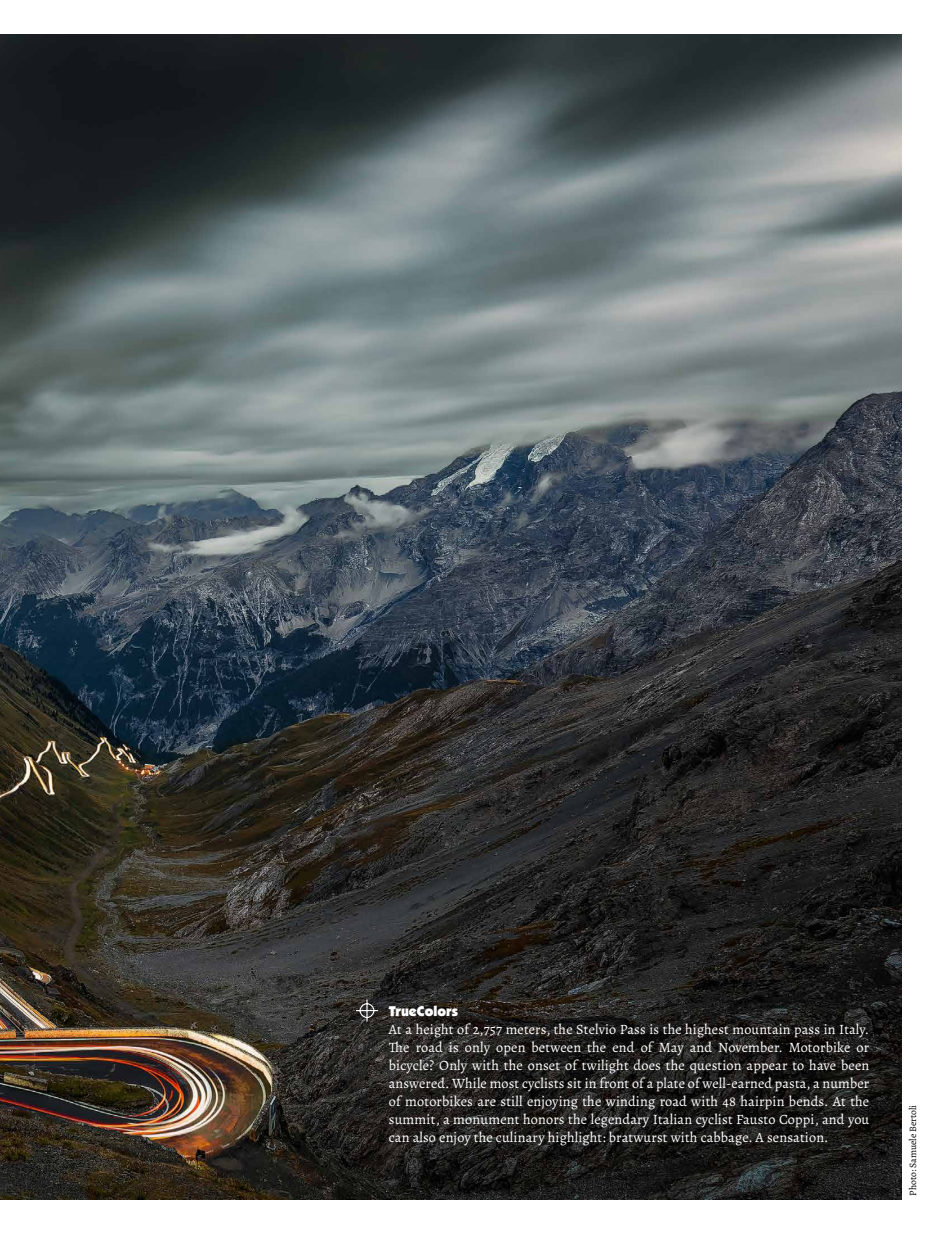
<style>
.page{position:relative;width:936px;height:1234px;background:#fff}
.page>*{position:absolute;margin:0;border:0;box-sizing:border-box;transform-origin:0 0}
.t1{font:14.25px/18px "Alegreya";letter-spacing:.01em;color:#fff;text-align:justify}
.t2{font:900 14.25px "ITC Kabel Std";color:#fff}
.t3{font:9.75px "Alegreya";color:#000}
</style>
<div class="page">
<img style="left:0;top:34px;width:901px;height:1165px">
<svg style="left:355px;top:998px;width:24px;height:24px"></svg>
<p class="t2" style="left:389px;top:1001px;width:71px">TrueColors</p>
<p class="t1" style="left:389px;top:1019px;width:482px">At a height of 2,757 meters, the Stelvio Pass is the highest mountain pass in Italy.<br>The road is only open between the end of May and November. Motorbike or bicycle? Only with the onset of twilight does the question appear to have been answered. While most cyclists sit in front of a plate of well-earned pasta, a number of motorbikes are still enjoying the winding road with 48 hairpin bends. At the summit, a monument honors the legendary Italian cyclist Fausto Coppi, and you can also enjoy the culinary highlight: bratwurst with cabbage. A sensation.</p>
<p class="t3" style="left:906px;top:1195px;width:92px;rotate:-90deg">Photo: Samuele Bertoli</p>
</div>
